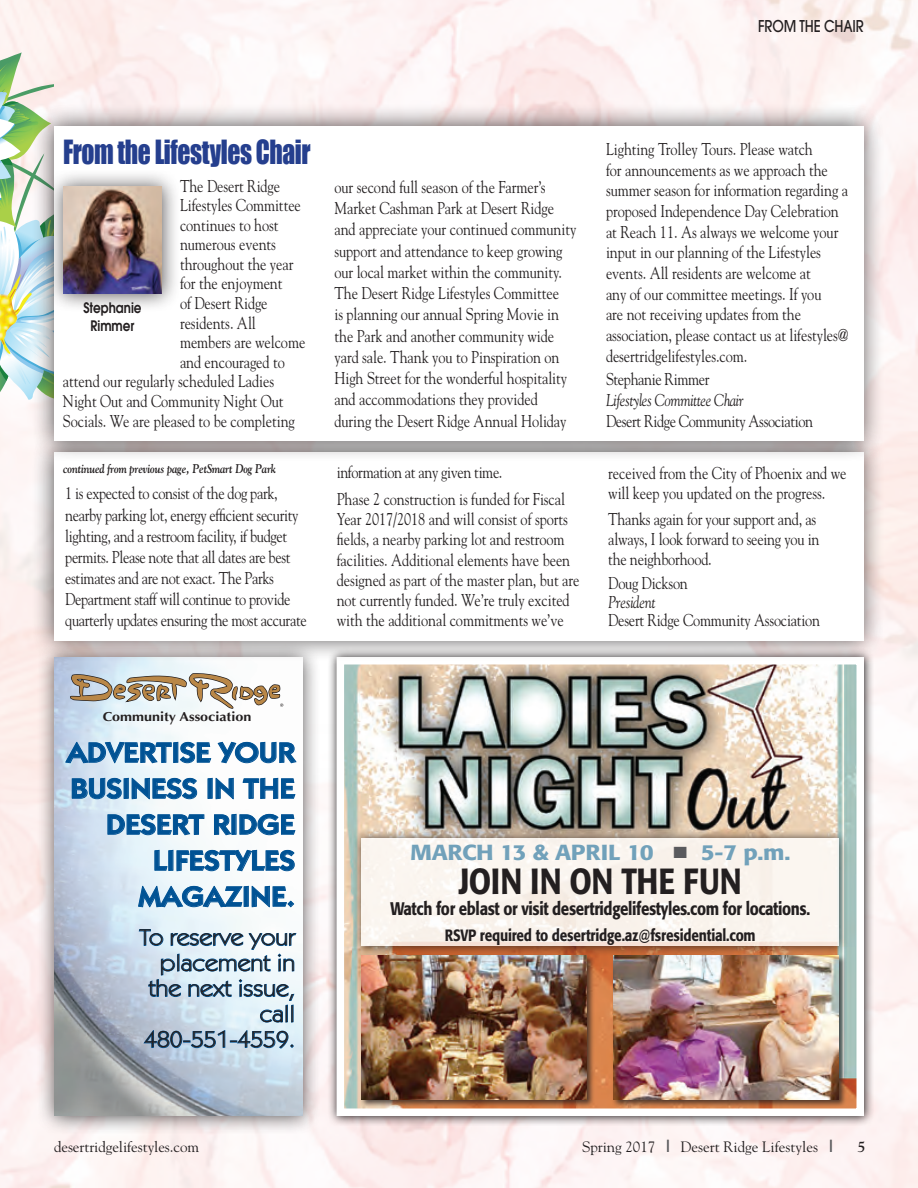
<style>
.page{position:relative;width:918px;height:1188px;background:#fff}
.page>*{position:absolute;margin:0;border:0;box-sizing:border-box;transform-origin:0 0}
.t1{font:500 36px "Formata";letter-spacing:.005em;color:#231f20;scale:.83 1}
.t2{font:30.6px "Impact";letter-spacing:-.015em;color:#253f8e;scale:.83 1}
.t3{font:600 28.35px/36px "Itc Kabel";letter-spacing:-.01em;color:#005294;text-align:right;scale:1.11 1}
.t4{font:22.95px/25.5px "Itc Kabel";color:#231f20;text-align:right;scale:1.11 1}
.t5{font:500 21.6px "Formata";letter-spacing:-.015em;color:#71a1ba;scale:1.11 1}
.t6{font:500 18px "Formata";letter-spacing:-.025em;color:#231f20;scale:.83 1}
.t7{font:17.1px/21.3px "Goudy";letter-spacing:-.005em;color:#231f20;scale:.83 1}
.t8{font:17.1px/21.1px "Goudy";letter-spacing:-.025em;color:#231f20;scale:.83 1}
.t9{font:italic 17.1px "Goudy";letter-spacing:-.025em;color:#231f20;scale:.83 1}
.t10{font:500 16.2px "Formata";letter-spacing:-.015em;color:#231f20;scale:.83 1}
.t11{font:500 16.2px "Avant Garde";letter-spacing:-.01em;color:#231f20;scale:.83 1}
.t12{font:15px "Goudy";letter-spacing:-.005em;color:#231f20}
.t13{font:700 15px "Goudy";color:#231f20}
.t14{font:600 14.4px/18px "Avant Garde";color:#231f20;text-align:center;scale:.83 1}
.t15{font:700 13.05px "Optima";color:#231f20;scale:1.1 1}
.t16{font:italic 700 12.6px "Goudy";letter-spacing:-.015em;color:#231f20;scale:.83 1}
.s1{color:#5a5a5d}
.s2{font-family:"Goudy Heavyface";font-size:17.1px;color:#57585a}
</style>
<div class="page">
<svg style="left:327px;top:662px;width:547px;height:464px;background:#cfc6c6"></svg>
<img style="left:346px;top:666px;width:509px;height:441px">
<div style="left:337px;top:657px;width:527px;height:459px;border:8px solid #fff"></div>
<svg style="left:352px;top:829px;width:497px;height:127px;background:#b1957d"></svg>
<div style="left:362px;top:838px;width:477px;height:108px;background:#faf4ee"></div>
<div style="left:360px;top:953px;width:235px;height:155px;background:#231f20;opacity:.75"></div>
<img style="left:362px;top:956px;width:225px;height:144px">
<div style="left:612px;top:953px;width:235px;height:155px;background:#231f20;opacity:.75"></div>
<img style="left:614px;top:956px;width:225px;height:144px">
<svg style="left:0;top:52px;width:108px;height:357px"></svg>
<div style="left:36px;top:639px;width:285px;height:495px;background:#231f20;opacity:.75"></div>
<img style="left:54px;top:662px;width:248px;height:454px">
<svg style="left:65px;top:739px;width:232px;height:27px"></svg>
<svg style="left:72px;top:778px;width:125px;height:22px"></svg>
<svg style="left:207px;top:778px;width:27px;height:22px"></svg>
<svg style="left:242px;top:778px;width:54px;height:21px"></svg>
<svg style="left:107px;top:814px;width:98px;height:22px"></svg>
<svg style="left:214px;top:814px;width:82px;height:22px"></svg>
<svg style="left:154px;top:850px;width:141px;height:22px"></svg>
<svg style="left:138px;top:879px;width:157px;height:31px"></svg>
<svg style="left:138px;top:929px;width:159px;height:120px;background:#b6cee1"></svg>
<svg style="left:70px;top:673px;width:213px;height:37px"></svg>
<div style="left:31px;top:429px;width:853px;height:233px;background:#231f20;opacity:.75"></div>
<div style="left:54px;top:452px;width:810px;height:189px;background:#fff"></div>
<div style="left:31px;top:102px;width:853px;height:359px;background:#231f20;opacity:.75"></div>
<div style="left:54px;top:126px;width:810px;height:315px;background:#fff"></div>
<div style="left:45px;top:168px;width:135px;height:144px;background:#231f20;opacity:.75"></div>
<img style="left:63px;top:186px;width:99px;height:108px">
<p class="t11" style="left:758px;top:16px;width:129px">FROM THE CHAIR</p>
<h2 class="t2" style="left:63px;top:128px;width:300px">From the Lifestyles Chair</h2>
<p class="t7" style="left:180px;top:174px;width:122px">The Desert Ridge</p>
<p class="t7" style="left:180px;top:194px;width:147px">Lifestyles Committee</p>
<p class="t7" style="left:180px;top:214px;width:120px">continues to host</p>
<p class="t7" style="left:180px;top:233px;width:117px">numerous events</p>
<p class="t7" style="left:180px;top:253px;width:138px">throughout the year</p>
<p class="t7" style="left:180px;top:272px;width:125px">for the enjoyment</p>
<p class="t7" style="left:180px;top:292px;width:107px">of Desert Ridge</p>
<p class="t7" style="left:180px;top:312px;width:93px">residents. All</p>
<p class="t7" style="left:180px;top:331px;width:153px">members are welcome</p>
<p class="t7" style="left:180px;top:351px;width:128px">and encouraged to</p>
<p class="t7" style="left:63px;top:370px;width:256px">attend our regularly scheduled Ladies</p>
<p class="t7" style="left:63px;top:390px;width:267px">Night Out and Community Night Out</p>
<p class="t7" style="left:63px;top:410px;width:281px">Socials. We are pleased to be completing</p>
<p class="t14" style="left:83px;top:298px;width:72px">Stephanie<br>Rimmer</p>
<p class="t16" style="left:63px;top:461px;width:258px">continued from previous page, PetSmart Dog Park</p>
<p class="t8" style="left:65px;top:482px;width:292px">1 is expected to consist of the dog park, nearby parking lot, energy efficient security lighting, and a restroom facility, if budget permits. Please note that all dates are best estimates and are not exact. The Parks Department staff will continue to provide quarterly updates ensuring the most accurate</p>
<p class="t7" style="left:334px;top:176px;width:293px">our second full season of the Farmer’s Market Cashman Park at Desert Ridge and appreciate your continued community support and attendance to keep growing our local market within the community.<br>The Desert Ridge Lifestyles Committee<br>is planning our annual Spring Movie in the Park and another community wide yard sale. Thank you to Pinspiration on High Street for the wonderful hospitality and accommodations they provided during the Desert Ridge Annual Holiday</p>
<p class="t7" style="left:337px;top:459px;width:277px;line-height:26.2px">information at any given time.<br>Phase 2 construction is funded for Fiscal</p>
<p class="t7" style="left:337px;top:508px;width:294px;line-height:20.2px">Year 2017/2018 and will consist of sports fields, a nearby parking lot and restroom facilities. Additional elements have been designed as part of the master plan, but are not currently funded. We’re truly excited with the additional commitments we’ve</p>
<p class="t7" style="left:606px;top:138px;width:294px;line-height:20.7px">Lighting Trolley Tours. Please watch<br>for announcements as we approach the summer season for information regarding a proposed Independence Day Celebration at Reach 11. As always we welcome your input in our planning of the Lifestyles events. All residents are welcome at<br>any of our committee meetings. If you<br>are not receiving updates from the association, please contact us at lifestyles@ desertridgelifestyles.com.</p>
<p class="t8" style="left:606px;top:368px;width:126px">Stephanie Rimmer</p>
<p class="t9" style="left:606px;top:390px;width:167px">Lifestyles Committee Chair</p>
<p class="t8" style="left:606px;top:410px;width:251px">Desert Ridge Community Association</p>
<p class="t7" style="left:608px;top:462px;width:289px;line-height:20.1px">received from the City of Phoenix and we will keep you updated on the progress.</p>
<p class="t7" style="left:608px;top:508px;width:256px;line-height:20.1px">Thanks again for your support and, as always, I look forward to seeing you in the neighborhood.</p>
<p class="t7" style="left:608px;top:572px;width:97px">Doug Dickson</p>
<p class="t9" style="left:608px;top:591px;width:59px">President</p>
<p class="t7" style="left:608px;top:609px;width:257px">Desert Ridge Community Association</p>
<p class="t15" style="left:103px;top:709px;width:137px">Community Association</p>
<h3 class="t3" style="left:66px;top:734px;width:208px">ADVERTISE YOUR<br>BUSINESS IN THE<br>DESERT RIDGE<br>LIFESTYLES<br>MAGAZINE.</h3>
<h3 class="t4" style="left:139px;top:924px;width:142px">To reserve your placement in the next issue, call<br>480-551-4559.</h3>
<p class="t5" style="left:410px;top:839px;width:344px">MARCH 13 &amp; APRIL 10 <span class="s1">■</span> 5-7 p.m.</p>
<h1 class="t1" style="left:459px;top:860px;width:343px">JOIN IN ON THE FUN</h1>
<p class="t6" style="left:390px;top:898px;width:507px">Watch for eblast or visit desertridgelifestyles.com for locations.</p>
<p class="t10" style="left:445px;top:925px;width:376px">RSVP required to desertridge.az@fsresidential.com</p>
<p class="t12" style="left:54px;top:1137px;width:147px">desertridgelifestyles.com</p>
<p class="t12" style="left:582px;top:1137px;width:252px">Spring 2017 <span class="s2">|</span> Desert Ridge Lifestyles <span class="s2">|</span></p>
<p class="t13" style="left:857px;top:1137px;width:10px">5</p>
</div>
